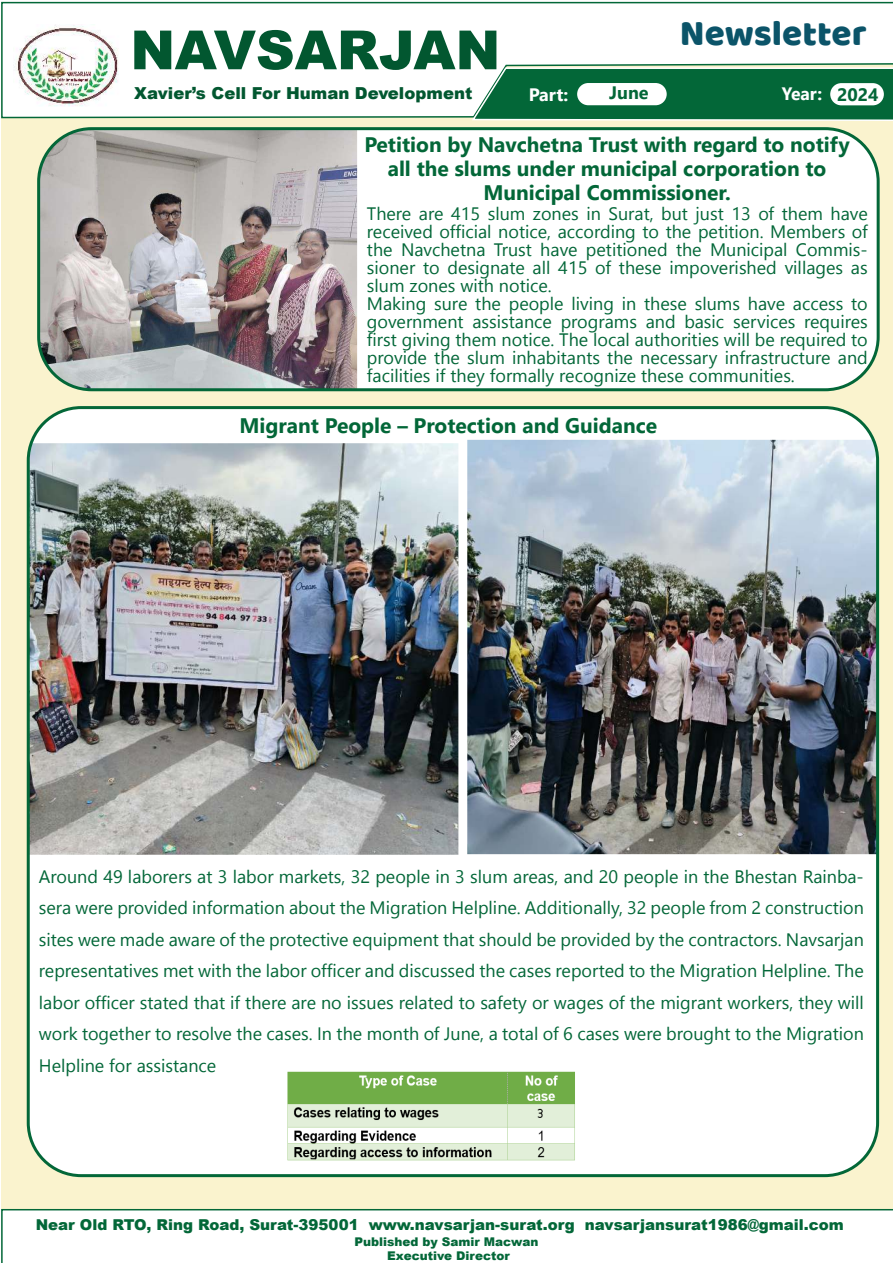
<style>
.page{position:relative;width:893px;height:1263px;background:#fff}
.page>*{position:absolute;margin:0;border:0;box-sizing:border-box;transform-origin:0 0}
.t1{font:900 54px "Arial";color:#025730}
.t2{font:36.75px "Baloo Bhai";color:#0b5469}
.t3{font:700 21px/24px "Nirmala UI";color:#036738;text-align:center}
.t4{font:18px/18px "Nirmala UI";color:#036738}
.t5{font:700 18px "Nirmala UI";color:#fff}
.t6{font:700 18px "Nirmala UI";color:#036738}
.t7{font:900 16.5px "Arial";color:#025730}
.t8{font:900 15px "Arial";color:#036738}
.t9{font:900 12px/14.4px "Arial";color:#036738;text-align:center}
.s1{color:#036738}
</style>
<div class="page">
<div style="left:2px;top:15px;width:891px;height:1247px;background:#faf3ce"></div>
<svg style="left:1px;top:1px;width:892px;height:118px;background:#f5f8f6"></svg>
<img style="left:15px;top:17px;width:106px;height:82px">
<div style="left:1px;top:1209px;width:892px;height:54px;background:#fff"></div>
<svg style="left:471px;top:67px;width:422px;height:54px;background:#237a51"></svg>
<div style="left:577px;top:83px;width:90px;height:22px;background:#fff;border-radius:11px"></div>
<div style="left:830px;top:83px;width:54px;height:22px;background:#fff;border-radius:11px"></div>
<div style="left:39px;top:129px;width:839px;height:261px;background:#fff;border-radius:53px"></div>
<img style="left:41px;top:131px;width:316px;height:259px">
<div style="left:37px;top:127px;width:843px;height:264px;border:3px solid #036738;border-radius:53px"></div>
<div style="left:28px;top:408px;width:850px;height:767px;background:#fff;border-radius:53px"></div>
<img style="left:28px;top:443px;width:430px;height:412px">
<img style="left:467px;top:440px;width:410px;height:414px">
<img style="left:13px;top:25px;width:106px;height:81px">
<img style="left:287px;top:1071px;width:288px;height:90px">
<h2 class="t2" style="left:680px;top:11px;width:188px">Newsletter</h2>
<h1 class="t1" style="left:130px;top:30px;width:372px">NAVSARJAN</h1>
<p class="t7" style="left:134px;top:87px;width:339px">Xavier’s Cell For Human Development</p>
<p class="t5" style="left:529px;top:88px;width:41px">Part:</p>
<p class="t6" style="left:609px;top:85px;width:41px">June</p>
<p class="t5" style="left:782px;top:86px;width:98px">Year: <span class="s1">2024</span></p>
<p class="t3" style="left:364px;top:134px;width:487px">Petition by Navchetna Trust with regard to notify all the slums under municipal corporation to<br>Municipal Commissioner.</p>
<p class="t4" style="left:367px;top:206px;width:502px">There are 415 slum zones in Surat, but just 13 of them have received official notice, according to the petition. Members of the Navchetna Trust have petitioned the Municipal Commis&shy;sioner to designate all 415 of these impoverished villages as slum zones with notice.<br>Making sure the people living in these slums have access to government assistance programs and basic services requires first giving them notice. The local authorities will be required to provide the slum inhabitants the necessary infrastructure and facilities if they formally recognize these communities.</p>
<p class="t3" style="left:239px;top:415px;width:419px">Migrant People – Protection and Guidance</p>
<p class="t4" style="left:39px;top:862px;width:826px;line-height:31.5px;text-align:justify">Around 49 laborers at 3 labor markets, 32 people in 3 slum areas, and 20 people in the Bhestan Rainba&shy;sera were provided information about the Migration Helpline. Additionally, 32 people from 2 construction sites were made aware of the protective equipment that should be provided by the contractors. Navsarjan representatives met with the labor officer and discussed the cases reported to the Migration Helpline. The labor officer stated that if there are no issues related to safety or wages of the migrant workers, they will work together to resolve the cases. In the month of June, a total of 6 cases were brought to the Migration Helpline for assistance</p>
<p class="t8" style="left:36px;top:1219px;width:809px">Near Old RTO, Ring Road, Surat-395001 www.navsarjan-surat.org navsarjansurat1986@gmail.com</p>
<p class="t9" style="left:355px;top:1235px;width:185px">Published by Samir Macwan<br>Executive Director</p>
</div>
